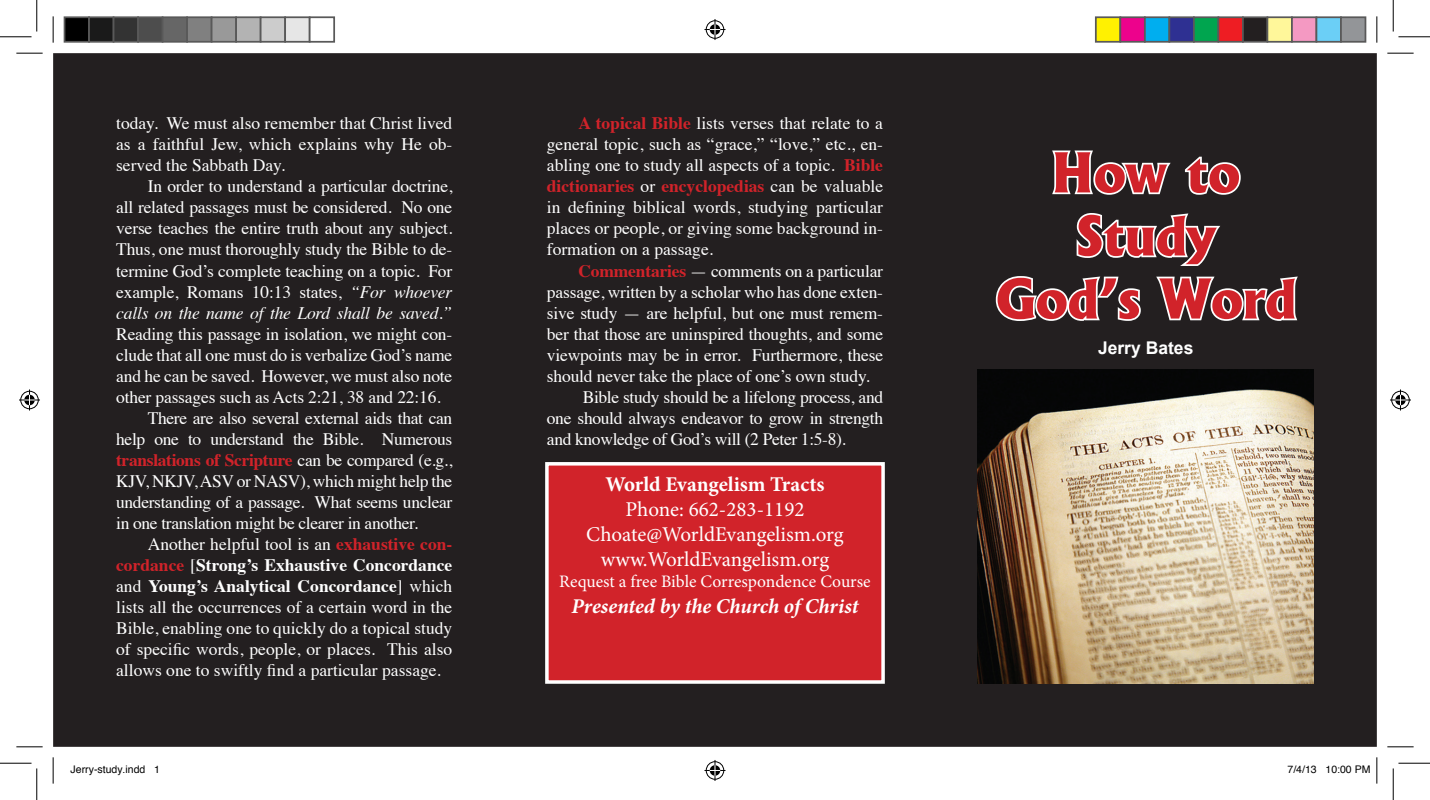
<style>
.page{position:relative;width:1430px;height:800px;background:#fff}
.page>*{position:absolute;margin:0;border:0;box-sizing:border-box;transform-origin:0 0}
.t1{font:800 52.5px/63px "Albertus";color:#d1232a;text-align:center}
.t2{font:21px "Minion Pro";letter-spacing:-.005em;color:#fff}
.t3{font:italic 700 21px "Minion Pro";letter-spacing:-.005em;color:#fff}
.t4{font:700 21px "Minion Pro";color:#fff}
.t5{font:17.5px/21px "Times";letter-spacing:-.01em;color:#fff;text-align:justify}
.t6{font:17.5px "Minion Pro";color:#fff}
.t7{font:700 17.5px "Arial";color:#fff}
.t8{font:10.5px "Helvetica";color:#000}
.s1{font-style:italic}
.s2{font-weight:700;color:#d1232a}
.s3{font-weight:700}
</style>
<div class="page">
<div style="left:54px;top:54px;width:1321px;height:691px;background:#231f20"></div>
<svg style="left:1052px;top:150px;width:189px;height:116px"></svg>
<svg style="left:995px;top:276px;width:146px;height:45px"></svg>
<svg style="left:1156px;top:276px;width:142px;height:45px"></svg>
<img style="left:977px;top:370px;width:336px;height:313px">
<div style="left:547px;top:463px;width:336px;height:218px;background:#d1232a"></div>
<div style="left:545px;top:462px;width:339px;height:221px;border:4px solid #fff"></div>
<svg style="left:16px;top:53px;width:27px;height:1px"></svg>
<svg style="left:1387px;top:53px;width:26px;height:1px"></svg>
<svg style="left:16px;top:746px;width:27px;height:1px"></svg>
<svg style="left:1387px;top:746px;width:26px;height:1px"></svg>
<svg style="left:53px;top:16px;width:1px;height:27px"></svg>
<svg style="left:53px;top:757px;width:1px;height:26px"></svg>
<svg style="left:1376px;top:16px;width:1px;height:27px"></svg>
<svg style="left:1376px;top:757px;width:1px;height:26px"></svg>
<hr style="left:0;top:36px;width:32px;height:1px;background:#000">
<hr style="left:1398px;top:36px;width:31px;height:1px;background:#000">
<hr style="left:0;top:762px;width:32px;height:1px;background:#000">
<hr style="left:1398px;top:762px;width:31px;height:1px;background:#000">
<hr style="left:36px;top:0;width:1px;height:32px;background:#000">
<hr style="left:36px;top:768px;width:1px;height:31px;background:#000">
<hr style="left:1392px;top:0;width:1px;height:32px;background:#000">
<hr style="left:1392px;top:768px;width:1px;height:31px;background:#000">
<svg style="left:704px;top:19px;width:21px;height:21px"></svg>
<svg style="left:704px;top:760px;width:21px;height:20px"></svg>
<svg style="left:19px;top:389px;width:21px;height:21px"></svg>
<svg style="left:1390px;top:389px;width:20px;height:21px"></svg>
<div style="left:64px;top:17px;width:25px;height:25px;background:#000"></div>
<div style="left:64px;top:16px;width:26px;height:27px;border:2px solid #595959"></div>
<div style="left:89px;top:17px;width:24px;height:25px;background:#1a1a1a"></div>
<div style="left:88px;top:16px;width:26px;height:27px;border:2px solid #595959"></div>
<div style="left:113px;top:17px;width:25px;height:25px;background:#333"></div>
<div style="left:113px;top:16px;width:26px;height:27px;border:2px solid #595959"></div>
<div style="left:138px;top:17px;width:24px;height:25px;background:#4d4d4d"></div>
<div style="left:137px;top:16px;width:26px;height:27px;border:2px solid #595959"></div>
<div style="left:162px;top:17px;width:25px;height:25px;background:#666"></div>
<div style="left:162px;top:16px;width:26px;height:27px;border:2px solid #595959"></div>
<div style="left:187px;top:17px;width:24px;height:25px;background:#808080"></div>
<div style="left:186px;top:16px;width:26px;height:27px;border:2px solid #595959"></div>
<div style="left:211px;top:17px;width:25px;height:25px;background:#999"></div>
<div style="left:211px;top:16px;width:26px;height:27px;border:2px solid #595959"></div>
<div style="left:236px;top:17px;width:24px;height:25px;background:#b3b3b3"></div>
<div style="left:235px;top:16px;width:26px;height:27px;border:2px solid #595959"></div>
<div style="left:260px;top:17px;width:25px;height:25px;background:#ccc"></div>
<div style="left:260px;top:16px;width:26px;height:27px;border:2px solid #595959"></div>
<div style="left:285px;top:17px;width:24px;height:25px;background:#e6e6e6"></div>
<div style="left:284px;top:16px;width:26px;height:27px;border:2px solid #595959"></div>
<div style="left:309px;top:16px;width:26px;height:27px;border:2px solid #595959"></div>
<div style="left:1095px;top:17px;width:25px;height:25px;background:#fff101"></div>
<div style="left:1094px;top:16px;width:27px;height:27px;border:2px solid #595959"></div>
<div style="left:1120px;top:17px;width:24px;height:25px;background:#ed028c"></div>
<div style="left:1119px;top:16px;width:26px;height:27px;border:2px solid #595959"></div>
<div style="left:1144px;top:17px;width:25px;height:25px;background:#00aeef"></div>
<div style="left:1143px;top:16px;width:27px;height:27px;border:2px solid #595959"></div>
<div style="left:1169px;top:17px;width:24px;height:25px;background:#2e3092"></div>
<div style="left:1168px;top:16px;width:26px;height:27px;border:2px solid #595959"></div>
<div style="left:1193px;top:17px;width:25px;height:25px;background:#00a54f"></div>
<div style="left:1192px;top:16px;width:27px;height:27px;border:2px solid #595959"></div>
<div style="left:1218px;top:17px;width:24px;height:25px;background:#ee1d23"></div>
<div style="left:1217px;top:16px;width:26px;height:27px;border:2px solid #595959"></div>
<div style="left:1242px;top:17px;width:25px;height:25px;background:#231f20"></div>
<div style="left:1241px;top:16px;width:27px;height:27px;border:2px solid #595959"></div>
<div style="left:1267px;top:17px;width:24px;height:25px;background:#fff79a"></div>
<div style="left:1266px;top:16px;width:26px;height:27px;border:2px solid #595959"></div>
<div style="left:1291px;top:17px;width:25px;height:25px;background:#f499c2"></div>
<div style="left:1290px;top:16px;width:27px;height:27px;border:2px solid #595959"></div>
<div style="left:1316px;top:17px;width:24px;height:25px;background:#6bcff6"></div>
<div style="left:1315px;top:16px;width:26px;height:27px;border:2px solid #595959"></div>
<div style="left:1340px;top:17px;width:25px;height:25px;background:#939598"></div>
<div style="left:1339px;top:16px;width:27px;height:27px;border:2px solid #595959"></div>
<p class="t5" style="left:116px;top:111px;width:338px">today. We must also remember that Christ lived as a faithful Jew, which explains why He ob&shy;served the Sabbath Day.</p>
<p class="t5" style="left:116px;top:174px;width:338px;text-indent:32px">In order to understand a particular doctrine, all related passages must be considered. No one verse teaches the entire truth about any subject.<br>Thus, one must thoroughly study the Bible to de&shy;termine God’s complete teaching on a topic. For example, Romans 10:13 states, <span class="s1">“For whoever calls on the name of the Lord shall be saved.” </span>Reading this passage in isolation, we might con&shy;clude that all one must do is verbalize God’s name and he can be saved. However, we must also note other passages such as Acts 2:21, 38 and 22:16.</p>
<p class="t5" style="left:116px;top:405px;width:338px;text-indent:32px">There are also several external aids that can help one to understand the Bible. Numerous <span class="s2">translations of Scripture</span> can be compared (e.g., KJV, NKJV, ASV or NASV), which might help the understanding of a passage. What seems unclear in one translation might be clearer in another.</p>
<p class="t5" style="left:116px;top:531px;width:338px;text-indent:32px">Another helpful tool is an <span class="s2">exhaustive con&shy;cordance</span> [<span class="s3">Strong’s Exhaustive Concordance </span>and <span class="s3">Young’s Analytical Concordance</span>] which lists all the occurrences of a certain word in the Bible, enabling one to quickly do a topical study of specific words, people, or places. This also allows one to swiftly find a particular passage.</p>
<p class="t5" style="left:547px;top:111px;width:338px;text-indent:32px"><span class="s2">A topical Bible</span> lists verses that relate to a general topic, such as “grace,” “love,” etc., en&shy;abling one to study all aspects of a topic. <span class="s2">Bible dictionaries</span> or <span class="s2">encyclopedias</span> can be valuable in defining biblical words, studying particular places or people, or giving some background in&shy;formation on a passage.</p>
<p class="t5" style="left:547px;top:258px;width:338px;text-indent:32px"><span class="s2">Commentaries</span> — comments on a particular passage, written by a scholar who has done exten&shy;sive study — are helpful, but one must remem&shy;ber that those are uninspired thoughts, and some viewpoints may be in error. Furthermore, these should never take the place of one’s own study.</p>
<p class="t5" style="left:547px;top:384px;width:338px;text-indent:36px">Bible study should be a lifelong process, and one should always endeavor to grow in strength and knowledge of God’s will (2 Peter 1:5-8).</p>
<p class="t4" style="left:605px;top:469px;width:221px">World Evangelism Tracts</p>
<p class="t2" style="left:625px;top:495px;width:180px">Phone: 662-283-1192</p>
<p class="t2" style="left:586px;top:520px;width:259px">Choate@WorldEvangelism.org</p>
<p class="t2" style="left:600px;top:545px;width:230px">www.WorldEvangelism.org</p>
<p class="t6" style="left:559px;top:570px;width:313px">Request a free Bible Correspondence Course</p>
<p class="t3" style="left:571px;top:590px;width:288px">Presented by the Church of Christ</p>
<p class="t1" style="left:995px;top:141px;width:302px">How to<br>Study<br>God’s Word</p>
<p class="t7" style="left:1097px;top:336px;width:97px">Jerry Bates</p>
<p class="t8" style="left:71px;top:761px;width:91px">Jerry-study.indd 1</p>
<p class="t8" style="left:1287px;top:761px;width:84px">7/4/13 10:00 PM</p>
</div>
